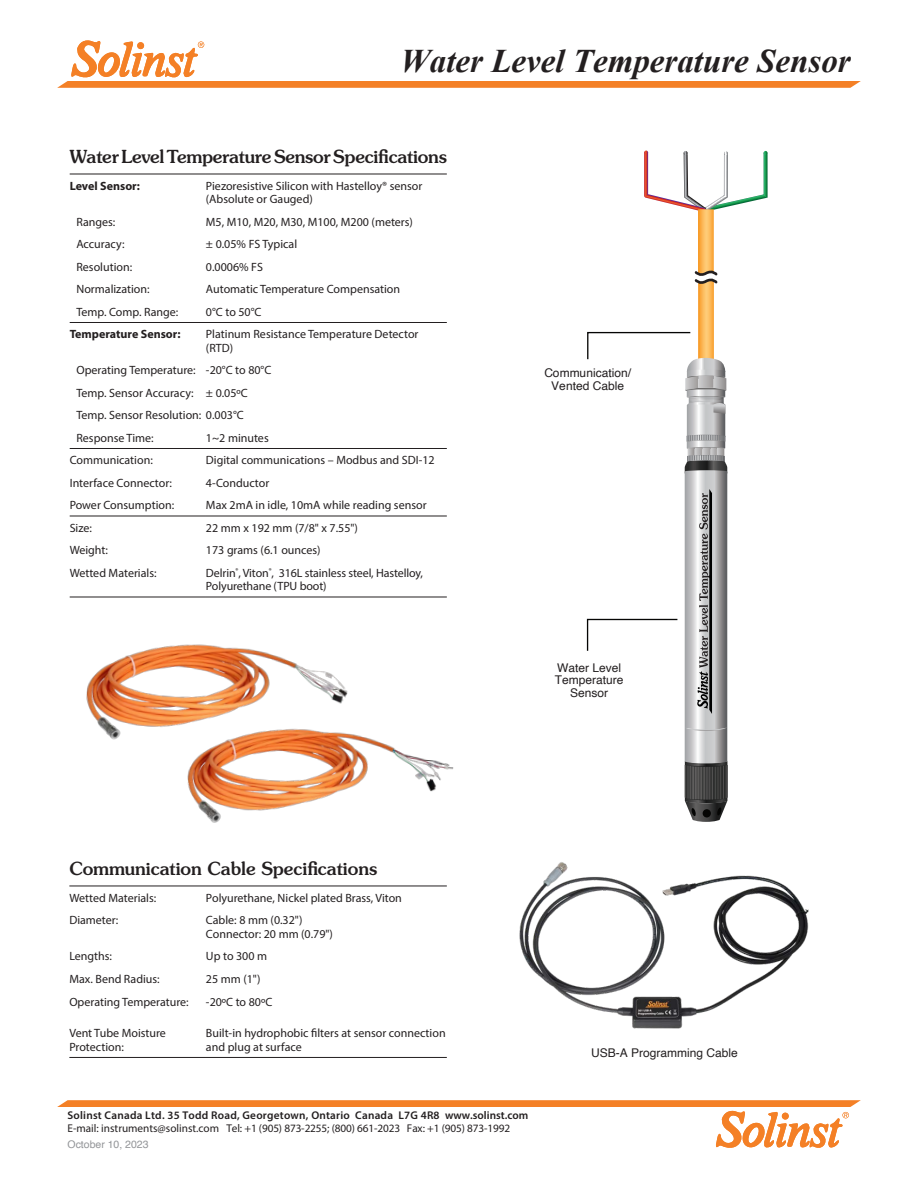
<style>
.page{position:relative;width:918px;height:1188px;background:#fff}
.page>*{position:absolute;margin:0;border:0;box-sizing:border-box;transform-origin:0 0}
.t1{font:italic 700 33px "Times New Roman";color:#231f20}
.Body_Subtitles_PM{font:500 18px "Souvenir Std";letter-spacing:-.01em;color:#231f20}
.Table_Column_Content_DM{font:12px/13.5px "Myriad Pro";color:#231f20}
.Figure_Text_Justify_CENTRE{font:12px/12.8px "Helvetica";color:#231f20;text-align:center}
.Table_Column_Content_DM-2{font:700 12px "Myriad Pro";color:#231f20}
.t2{font:11.25px "Myriad Pro";letter-spacing:-.01em;color:#231f20}
.t3{font:600 11.25px "Myriad Pro";letter-spacing:.02em;color:#231f20}
.t4{font:10.5px "Helvetica";color:#939598}
</style>
<div class="page">
<svg style="left:57px;top:40px;width:804px;height:48px"></svg>
<svg style="left:57px;top:1100px;width:804px;height:48px"></svg>
<svg style="left:586px;top:151px;width:182px;height:671px"></svg>
<hr style="left:70px;top:174px;width:136px;height:1px;background:#231f20">
<hr style="left:206px;top:174px;width:241px;height:1px;background:#231f20">
<hr style="left:70px;top:322px;width:136px;height:1px;background:#231f20">
<hr style="left:206px;top:322px;width:241px;height:1px;background:#231f20">
<hr style="left:70px;top:516px;width:136px;height:1px;background:#231f20">
<hr style="left:206px;top:516px;width:241px;height:1px;background:#231f20">
<hr style="left:70px;top:597px;width:136px;height:1px;background:#231f20">
<hr style="left:206px;top:597px;width:241px;height:1px;background:#231f20">
<hr style="left:70px;top:448px;width:136px;height:1px;background:#231f20">
<hr style="left:206px;top:448px;width:241px;height:1px;background:#231f20">
<hr style="left:69px;top:886px;width:137px;height:1px;background:#231f20">
<hr style="left:206px;top:886px;width:241px;height:1px;background:#231f20">
<hr style="left:69px;top:1057px;width:137px;height:1px;background:#231f20">
<hr style="left:206px;top:1057px;width:241px;height:1px;background:#231f20">
<img style="left:519px;top:862px;width:290px;height:167px">
<img style="left:86px;top:644px;width:262px;height:96px">
<img style="left:179px;top:720px;width:275px;height:103px">
<h1 class="t1" style="left:401px;top:38px;width:452px">Water Level Temperature Sensor</h1>
<p class="Body_Subtitles_PM" style="left:70px;top:146px;width:379px">Water Level Temperature Sensor Specifications</p>
<p class="Table_Column_Content_DM-2" style="left:70px;top:178px;width:72px">Level Sensor:</p>
<p class="Table_Column_Content_DM" style="left:206px;top:179px;width:218px">Piezoresistive Silicon with Hastelloy® sensor (Absolute or Gauged)</p>
<p class="Table_Column_Content_DM" style="left:76px;top:215px;width:40px">Ranges:</p>
<p class="Table_Column_Content_DM" style="left:206px;top:215px;width:209px">M5, M10, M20, M30, M100, M200 (meters)</p>
<p class="Table_Column_Content_DM" style="left:76px;top:237px;width:50px">Accuracy:</p>
<p class="Table_Column_Content_DM" style="left:206px;top:237px;width:93px">± 0.05% FS Typical</p>
<p class="Table_Column_Content_DM" style="left:76px;top:260px;width:57px">Resolution:</p>
<p class="Table_Column_Content_DM" style="left:206px;top:260px;width:59px">0.0006% FS</p>
<p class="Table_Column_Content_DM" style="left:76px;top:282px;width:75px">Normalization:</p>
<p class="Table_Column_Content_DM" style="left:206px;top:282px;width:196px">Automatic Temperature Compensation</p>
<p class="Table_Column_Content_DM" style="left:76px;top:305px;width:103px">Temp. Comp. Range:</p>
<p class="Table_Column_Content_DM" style="left:206px;top:305px;width:57px">0°C to 50°C</p>
<p class="Table_Column_Content_DM-2" style="left:70px;top:326px;width:112px">Temperature Sensor:</p>
<p class="Table_Column_Content_DM" style="left:206px;top:327px;width:214px">Platinum Resistance Temperature Detector (RTD)</p>
<p class="Table_Column_Content_DM" style="left:76px;top:363px;width:121px">Operating Temperature:</p>
<p class="Table_Column_Content_DM" style="left:206px;top:363px;width:67px">-20°C to 80°C</p>
<p class="Table_Column_Content_DM" style="left:76px;top:386px;width:119px">Temp. Sensor Accuracy:</p>
<p class="Table_Column_Content_DM" style="left:206px;top:386px;width:43px">± 0.05ºC</p>
<p class="Table_Column_Content_DM" style="left:76px;top:408px;width:169px">Temp. Sensor Resolution: 0.003°C</p>
<p class="Table_Column_Content_DM" style="left:76px;top:431px;width:79px">Response Time:</p>
<p class="Table_Column_Content_DM" style="left:206px;top:431px;width:64px">1~2 minutes</p>
<p class="Table_Column_Content_DM" style="left:70px;top:453px;width:85px">Communication:</p>
<p class="Table_Column_Content_DM" style="left:206px;top:453px;width:230px">Digital communications – Modbus and SDI-12</p>
<p class="Table_Column_Content_DM" style="left:70px;top:476px;width:104px">Interface Connector:</p>
<p class="Table_Column_Content_DM" style="left:206px;top:476px;width:65px">4-Conductor</p>
<p class="Table_Column_Content_DM" style="left:70px;top:498px;width:106px">Power Consumption:</p>
<p class="Table_Column_Content_DM" style="left:206px;top:498px;width:222px">Max 2mA in idle, 10mA while reading sensor</p>
<p class="Table_Column_Content_DM" style="left:70px;top:521px;width:24px">Size:</p>
<p class="Table_Column_Content_DM" style="left:206px;top:521px;width:154px">22 mm x 192 mm (7/8" x 7.55")</p>
<p class="Table_Column_Content_DM" style="left:70px;top:543px;width:40px">Weight:</p>
<p class="Table_Column_Content_DM" style="left:206px;top:543px;width:116px">173 grams (6.1 ounces)</p>
<p class="Table_Column_Content_DM" style="left:70px;top:566px;width:88px">Wetted Materials:</p>
<p class="Table_Column_Content_DM" style="left:206px;top:566px;width:219px">Delrin<sup>®</sup>, Viton<sup>®</sup>, 316L stainless steel, Hastelloy,<br>Polyurethane (TPU boot)</p>
<p class="Figure_Text_Justify_CENTRE" style="left:544px;top:367px;width:88px">Communication/<br>Vented Cable</p>
<p class="Figure_Text_Justify_CENTRE" style="left:555px;top:661px;width:70px">Water Level<br>Temperature<br>Sensor</p>
<p class="Body_Subtitles_PM" style="left:69px;top:858px;width:309px">Communication Cable Specifications</p>
<p class="Table_Column_Content_DM" style="left:69px;top:891px;width:88px">Wetted Materials:</p>
<p class="Table_Column_Content_DM" style="left:206px;top:891px;width:197px">Polyurethane, Nickel plated Brass, Viton</p>
<p class="Table_Column_Content_DM" style="left:69px;top:913px;width:51px">Diameter:</p>
<p class="Table_Column_Content_DM" style="left:206px;top:913px;width:129px">Cable: 8 mm (0.32")<br>Connector: 20 mm (0.79")</p>
<p class="Table_Column_Content_DM" style="left:69px;top:949px;width:44px">Lengths:</p>
<p class="Table_Column_Content_DM" style="left:206px;top:949px;width:63px">Up to 300 m</p>
<p class="Table_Column_Content_DM" style="left:69px;top:972px;width:92px">Max. Bend Radius:</p>
<p class="Table_Column_Content_DM" style="left:206px;top:972px;width:56px">25 mm (1")</p>
<p class="Table_Column_Content_DM" style="left:69px;top:995px;width:121px">Operating Temperature:</p>
<p class="Table_Column_Content_DM" style="left:206px;top:995px;width:68px">-20ºC to 80ºC</p>
<p class="Table_Column_Content_DM" style="left:69px;top:1026px;width:98px">Vent Tube Moisture<br>Protection:</p>
<p class="Table_Column_Content_DM" style="left:206px;top:1026px;width:241px">Built-in hydrophobic filters at sensor connection and plug at surface</p>
<p class="t3" style="left:68px;top:1108px;width:462px">Solinst Canada Ltd. 35 Todd Road, Georgetown, Ontario Canada L7G 4R8 www.solinst.com</p>
<p class="t2" style="left:68px;top:1121px;width:444px">E-mail: instruments@solinst.com Tel: +1 (905) 873-2255; (800) 661-2023 Fax: +1 (905) 873-1992</p>
<p class="t4" style="left:68px;top:1136px;width:83px">October 10, 2023</p>
<p class="Figure_Text_Justify_CENTRE" style="left:591px;top:1047px;width:148px">USB-A Programming Cable</p>
</div>
